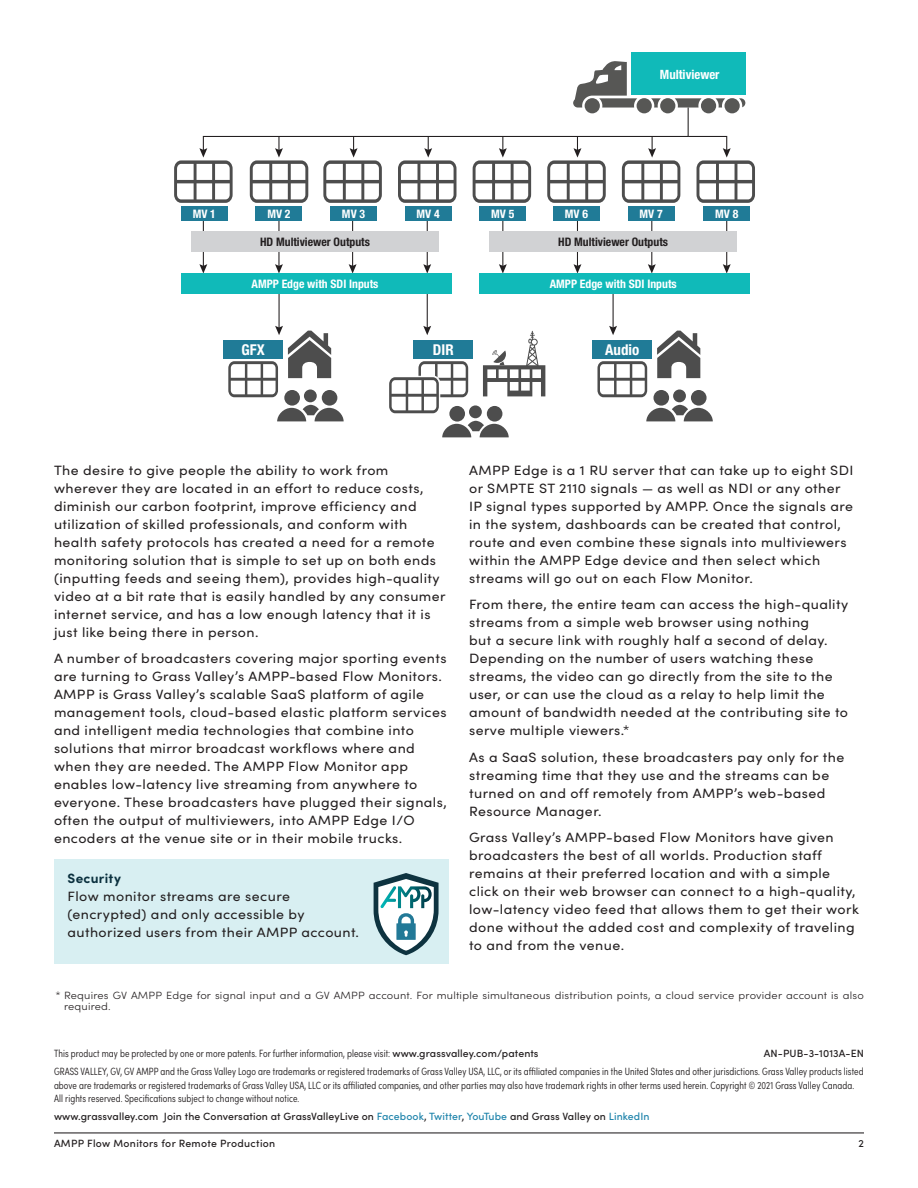
<style>
.page{position:relative;width:918px;height:1188px;background:#fff}
.page>*{position:absolute;margin:0;border:0;box-sizing:border-box;transform-origin:0 0}
.t1{font:700 condensed 15px "Helvetica Neue LT Std";color:#fff}
._01_Body_copy_9_12pt{font:13.5px/18px "Sofia Pro";letter-spacing:.03em;color:#231f20;scale:1.05 1}
._04_Heading_C_9_12pt{font:700 13.5px "Sofia Pro";letter-spacing:.025em;color:#0a303e}
.t2{font:700 condensed 12.75px "Helvetica Neue LT Std";color:#fff}
.t3{font:700 condensed 11.7px "Helvetica Neue LT Std";color:#fff}
.t4{font:700 condensed 11.7px "Helvetica Neue LT Std";color:#231f20}
._07_Fine_Print___Pic{font:300 10.5px/13.5px "Sofia Pro Condensed";letter-spacing:.01em;color:#231f20}
._04_Body_Footnote{font:300 10.5px/10.5px "Sofia Pro";letter-spacing:.02em;color:#231f20;scale:1.05 1}
._07_Fine_Print_7_9pt{font:500 10.5px "Sofia Pro";letter-spacing:.01em;color:#231f20}
._07_Fine_Print_7_9pt-2{font:300 10.5px "Sofia Pro Condensed";letter-spacing:.01em;color:#231f20}
._07_Fine_Print_7_9pt-3{font:500 10.5px "Sofia Pro";letter-spacing:.03em;color:#231f20}
.s1{font-family:"Sofia Pro";font-weight:500}
.s2{color:#2185ac}
</style>
<div class="page">
<hr style="left:54px;top:1132px;width:810px;height:1px;background:#231f20">
<hr style="left:203px;top:218px;width:1px;height:49px;background:#231f20">
<svg style="left:199px;top:264px;width:8px;height:10px"></svg>
<hr style="left:278px;top:218px;width:2px;height:49px;background:#231f20">
<svg style="left:275px;top:264px;width:8px;height:10px"></svg>
<hr style="left:352px;top:218px;width:1px;height:49px;background:#231f20">
<svg style="left:349px;top:264px;width:8px;height:10px"></svg>
<hr style="left:427px;top:218px;width:1px;height:49px;background:#231f20">
<svg style="left:423px;top:264px;width:8px;height:10px"></svg>
<hr style="left:502px;top:218px;width:1px;height:49px;background:#231f20">
<svg style="left:499px;top:264px;width:8px;height:10px"></svg>
<hr style="left:577px;top:218px;width:1px;height:49px;background:#231f20">
<svg style="left:574px;top:264px;width:7px;height:10px"></svg>
<hr style="left:651px;top:218px;width:1px;height:49px;background:#231f20">
<svg style="left:648px;top:264px;width:8px;height:10px"></svg>
<hr style="left:726px;top:218px;width:1px;height:49px;background:#231f20">
<svg style="left:723px;top:264px;width:8px;height:10px"></svg>
<hr style="left:279px;top:290px;width:1px;height:39px;background:#231f20">
<hr style="left:427px;top:290px;width:1px;height:39px;background:#231f20">
<svg style="left:423px;top:326px;width:8px;height:9px"></svg>
<hr style="left:613px;top:290px;width:1px;height:39px;background:#231f20">
<svg style="left:609px;top:326px;width:8px;height:9px"></svg>
<svg style="left:483px;top:331px;width:62px;height:65px"></svg>
<svg style="left:228px;top:326px;width:103px;height:71px"></svg>
<div style="left:284px;top:390px;width:16px;height:16px;background:#4d4d4d;border-radius:50%"></div>
<div style="left:322px;top:390px;width:15px;height:16px;background:#4d4d4d;border-radius:50%"></div>
<div style="left:304px;top:389px;width:13px;height:13px;background:#4d4d4d;border-radius:50%"></div>
<svg style="left:277px;top:405px;width:67px;height:16px"></svg>
<div style="left:449px;top:406px;width:16px;height:16px;background:#4d4d4d;border-radius:50%"></div>
<div style="left:487px;top:406px;width:15px;height:16px;background:#4d4d4d;border-radius:50%"></div>
<div style="left:469px;top:405px;width:13px;height:13px;background:#4d4d4d;border-radius:50%"></div>
<svg style="left:442px;top:421px;width:67px;height:16px"></svg>
<div style="left:631px;top:52px;width:114px;height:43px;background:#10bab9"></div>
<svg style="left:174px;top:60px;width:581px;height:143px"></svg>
<div style="left:181px;top:206px;width:47px;height:14px;background:#207b97"></div>
<div style="left:224px;top:340px;width:59px;height:18px;background:#207b97"></div>
<svg style="left:389px;top:361px;width:79px;height:52px"></svg>
<div style="left:414px;top:340px;width:59px;height:18px;background:#207b97"></div>
<svg style="left:657px;top:331px;width:43px;height:47px"></svg>
<svg style="left:597px;top:361px;width:50px;height:36px"></svg>
<div style="left:653px;top:390px;width:16px;height:16px;background:#4d4d4d;border-radius:50%"></div>
<div style="left:691px;top:390px;width:16px;height:16px;background:#4d4d4d;border-radius:50%"></div>
<div style="left:673px;top:389px;width:13px;height:13px;background:#4d4d4d;border-radius:50%"></div>
<svg style="left:646px;top:405px;width:67px;height:16px"></svg>
<div style="left:593px;top:340px;width:59px;height:18px;background:#207b97"></div>
<div style="left:256px;top:206px;width:46px;height:14px;background:#207b97"></div>
<div style="left:330px;top:206px;width:47px;height:14px;background:#207b97"></div>
<div style="left:405px;top:206px;width:46px;height:14px;background:#207b97"></div>
<div style="left:480px;top:206px;width:46px;height:14px;background:#207b97"></div>
<div style="left:553px;top:206px;width:47px;height:14px;background:#207b97"></div>
<div style="left:628px;top:206px;width:46px;height:14px;background:#207b97"></div>
<div style="left:703px;top:206px;width:47px;height:14px;background:#207b97"></div>
<div style="left:191px;top:232px;width:248px;height:20px;background:#d1d2d4"></div>
<div style="left:181px;top:274px;width:270px;height:20px;background:#10bab9"></div>
<div style="left:479px;top:274px;width:271px;height:20px;background:#10bab9"></div>
<div style="left:489px;top:232px;width:248px;height:20px;background:#d1d2d4"></div>
<div style="left:54px;top:860px;width:395px;height:104px;background:#d8eff2"></div>
<svg style="left:374px;top:873px;width:65px;height:82px"></svg>
<p class="t2" style="left:660px;top:67px;width:61px">Multiviewer</p>
<p class="t3" style="left:193px;top:206px;width:25px">MV 1</p>
<p class="t3" style="left:267px;top:206px;width:25px">MV 2</p>
<p class="t3" style="left:342px;top:206px;width:25px">MV 3</p>
<p class="t3" style="left:417px;top:206px;width:25px">MV 4</p>
<p class="t3" style="left:491px;top:206px;width:25px">MV 5</p>
<p class="t3" style="left:565px;top:206px;width:25px">MV 6</p>
<p class="t3" style="left:639px;top:206px;width:25px">MV 7</p>
<p class="t3" style="left:715px;top:206px;width:25px">MV 8</p>
<p class="t4" style="left:260px;top:234px;width:111px">HD Multiviewer Outputs</p>
<p class="t3" style="left:251px;top:276px;width:129px">AMPP Edge with SDI Inputs</p>
<p class="t3" style="left:550px;top:276px;width:129px">AMPP Edge with SDI Inputs</p>
<p class="t4" style="left:558px;top:234px;width:111px">HD Multiviewer Outputs</p>
<p class="t1" style="left:242px;top:340px;width:25px">GFX</p>
<p class="t1" style="left:433px;top:340px;width:22px">DIR</p>
<p class="t1" style="left:605px;top:340px;width:36px">Audio</p>
<p class="_01_Body_copy_9_12pt" style="left:54px;top:460px;width:375px">The desire to give people the ability to work from wherever they are located in an effort to reduce costs, diminish our carbon footprint, improve efficiency and utilization of skilled professionals, and conform with health safety protocols has created a need for a remote monitoring solution that is simple to set up on both ends (inputting feeds and seeing them), provides high-quality video at a bit rate that is easily handled by any consumer internet service, and has a low enough latency that it is just like being there in person.</p>
<p class="_01_Body_copy_9_12pt" style="left:54px;top:649px;width:376px">A number of broadcasters covering major sporting events are turning to Grass Valley’s AMPP-based Flow Monitors.<br>AMPP is Grass Valley’s scalable SaaS platform of agile management tools, cloud-based elastic platform services and intelligent media technologies that combine into solutions that mirror broadcast workflows where and when they are needed. The AMPP Flow Monitor app enables low-latency live streaming from anywhere to everyone. These broadcasters have plugged their signals, often the output of multiviewers, into AMPP Edge I/O encoders at the venue site or in their mobile trucks.</p>
<p class="_04_Heading_C_9_12pt" style="left:68px;top:868px;width:55px">Security</p>
<p class="_01_Body_copy_9_12pt" style="left:68px;top:886px;width:279px">Flow monitor streams are secure (encrypted) and only accessible by authorized users from their AMPP account.</p>
<p class="_01_Body_copy_9_12pt" style="left:469px;top:460px;width:368px">AMPP Edge is a 1 RU server that can take up to eight SDI or SMPTE ST 2110 signals — as well as NDI or any other IP signal types supported by AMPP. Once the signals are in the system, dashboards can be created that control, route and even combine these signals into multiviewers within the AMPP Edge device and then select which streams will go out on each Flow Monitor.</p>
<p class="_01_Body_copy_9_12pt" style="left:469px;top:595px;width:363px">From there, the entire team can access the high-quality streams from a simple web browser using nothing<br>but a secure link with roughly half a second of delay.<br>Depending on the number of users watching these streams, the video can go directly from the site to the user, or can use the cloud as a relay to help limit the amount of bandwidth needed at the contributing site to serve multiple viewers.*</p>
<p class="_01_Body_copy_9_12pt" style="left:469px;top:747px;width:359px">As a SaaS solution, these broadcasters pay only for the streaming time that they use and the streams can be turned on and off remotely from AMPP’s web-based Resource Manager.</p>
<p class="_01_Body_copy_9_12pt" style="left:469px;top:828px;width:373px">Grass Valley’s AMPP-based Flow Monitors have given broadcasters the best of all worlds. Production staff remains at their preferred location and with a simple click on their web browser can connect to a high-quality, low-latency video feed that allows them to get their work done without the added cost and complexity of traveling to and from the venue.</p>
<p class="_04_Body_Footnote" style="left:64px;top:990px;width:763px;text-indent:-9px">* Requires GV AMPP Edge for signal input and a GV AMPP account. For multiple simultaneous distribution points, a cloud service provider account is also required.</p>
<p class="_07_Fine_Print_7_9pt-2" style="left:54px;top:1046px;width:486px">This product may be protected by one or more patents. For further information, please visit: <span class="s1">www.grassvalley.com/patents</span></p>
<p class="_07_Fine_Print_7_9pt" style="left:764px;top:1046px;width:102px">AN-PUB-3-1013A-EN</p>
<p class="_07_Fine_Print___Pic" style="left:54px;top:1064px;width:811px">GRASS VALLEY, GV, GV AMPP and the Grass Valley Logo are trademarks or registered trademarks of Grass Valley USA, LLC, or its affiliated companies in the United States and other jurisdictions. Grass Valley products listed above are trademarks or registered trademarks of Grass Valley USA, LLC or its affiliated companies, and other parties may also have trademark rights in other terms used herein. Copyright © 2021 Grass Valley Canada.<br>All rights reserved. Specifications subject to change without notice.</p>
<p class="_07_Fine_Print_7_9pt" style="left:54px;top:1108px;width:597px">www.grassvalley.com Join the Conversation at GrassValleyLive on <span class="s2">Facebook</span>, <span class="s2">Twitter</span>, <span class="s2">YouTube</span> and Grass Valley on <span class="s2">LinkedIn</span></p>
<p class="_07_Fine_Print_7_9pt-3" style="left:54px;top:1136px;width:223px">AMPP Flow Monitors for Remote Production</p>
<p class="_07_Fine_Print_7_9pt" style="left:859px;top:1136px;width:7px">2</p>
</div>
